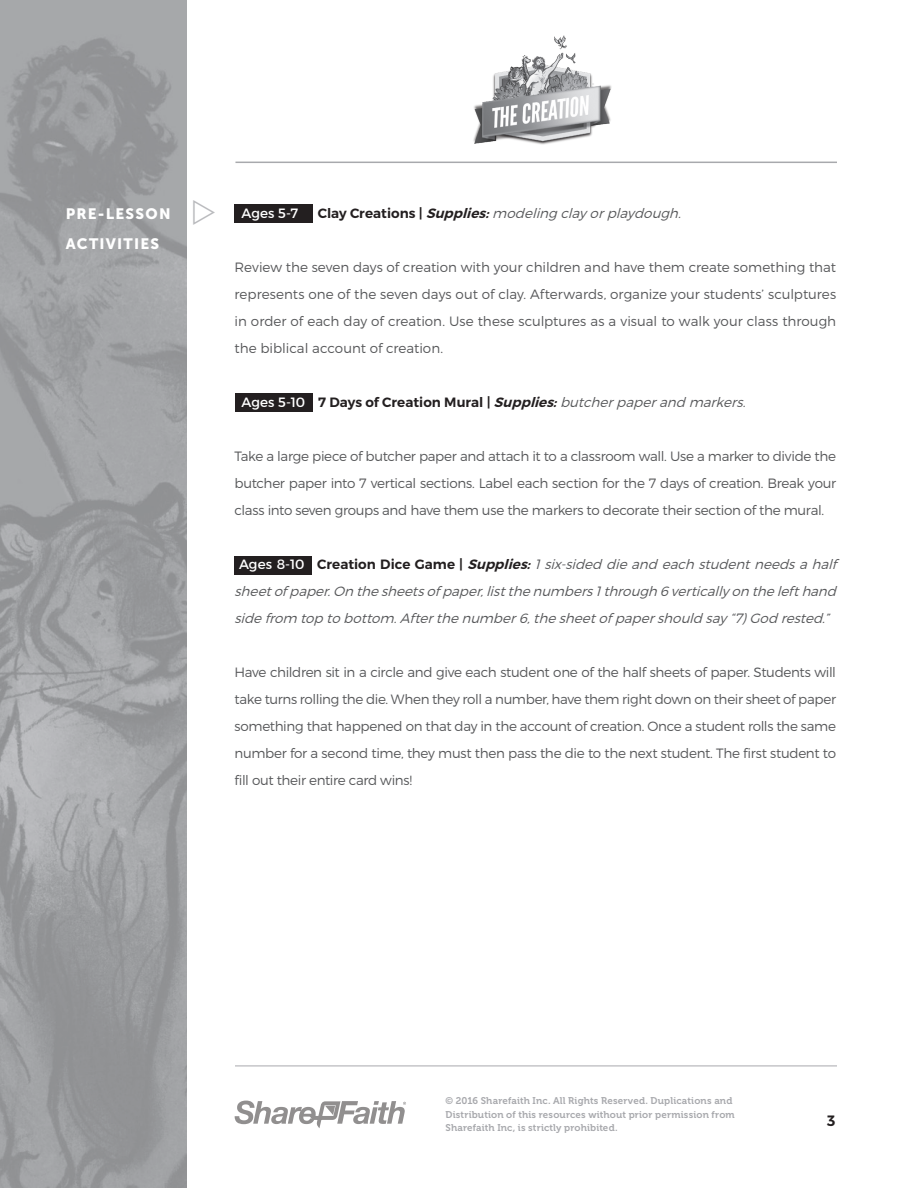
<style>
.page{position:relative;width:918px;height:1188px;background:#fff}
.page>*{position:absolute;margin:0;border:0;box-sizing:border-box;transform-origin:0 0}
.Heading{font:15px "Museo Sans 900";letter-spacing:.08em;color:#fff}
.t1{font:600 15px "Montserrat";color:#231f20}
.body_paragraph{font:300 13.5px/27px "Montserrat";letter-spacing:-.015em;color:#57585a;text-align:justify}
.body_paragraph-2{font:italic 300 13.5px/27px "Montserrat";letter-spacing:.02em;color:#57585a;text-align:center}
.body_paragraph-3{font:13.5px "Montserrat";color:#fff}
.t2{font:9.75px/13.5px "Museo 700";letter-spacing:.015em;color:#a8a9ad}
.s1{font-weight:600;font-style:normal;color:#231f20}
.s2{font-weight:600;color:#231f20}
.s3{font-weight:400;font-style:normal;color:#fff}
</style>
<div class="page">
<img style="left:0;top:0;width:187px;height:1188px">
<hr style="left:235px;top:1066px;width:602px;height:1px;background:#a8a9ad">
<svg style="left:235px;top:1101px;width:171px;height:27px"></svg>
<img style="left:473px;top:35px;width:139px;height:110px">
<hr style="left:235px;top:162px;width:602px;height:1px;background:#a8a9ad">
<div style="left:235px;top:556px;width:77px;height:18px;background:#231f20"></div>
<div style="left:235px;top:393px;width:78px;height:19px;background:#231f20"></div>
<div style="left:235px;top:204px;width:78px;height:19px;background:#231f20"></div>
<p class="Heading" style="left:66px;top:205px;width:106px">PRE-LESSON</p>
<p class="Heading" style="left:66px;top:235px;width:95px">ACTIVITIES</p>
<p class="body_paragraph-3" style="left:242px;top:205px;width:58px">Ages 5-7</p>
<p class="body_paragraph-2" style="left:318px;top:199px;width:369px"><span class="s1">C l a y C r e a t i o n s |</span> <span class="s2">Supplies:</span>modeling clay orplaydough.</p>
<p class="body_paragraph" style="left:235px;top:253px;width:603px">Review the seven days of creation with your children and have them create something that represents one of the seven days out of clay. Afterwards, organize your students’ sculptures in order of each day of creation. Use these sculptures as a visual to walk your class through the biblical account of creation.</p>
<p class="body_paragraph-2" style="left:242px;top:388px;width:510px"><span class="s3">A g e s 5 - 1 0</span> <span class="s1">7 D a ys o f C r e a t i o n M u r a l |</span> <span class="s2">Supplies:</span>butcherpaperand markers.</p>
<p class="body_paragraph" style="left:235px;top:442px;width:603px">Take a large piece of butcher paper and attach it to a classroom wall. Use a marker to divide the butcher paper into 7 vertical sections. Label each section for the 7 days of creation. Break your class into seven groups and have them use the markers to decorate their section of the mural.</p>
<p class="body_paragraph-2" style="left:235px;top:550px;width:607px"><span class="s3">A g e s 8 - 1 0</span> <span class="s1">C r e a t i o n D i c e G a m e |</span> <span class="s2">Supplies:</span>1six-sided dieand each studentneedsahalf sheetof paper.On thesheetsof paper,listthenumbers1through 6vertically on thelefthand sidefrom top to bottom.Afterthenumber6,thesheetof papershould say “7)God rested.”</p>
<p class="body_paragraph" style="left:235px;top:658px;width:603px">Have children sit in a circle and give each student one of the half sheets of paper. Students will take turns rolling the die. When they roll a number, have them right down on their sheet of paper something that happened on that day in the account of creation. Once a student rolls the same number for a second time, they must then pass the die to the next student. The first student to fill out their entire card wins!</p>
<p class="t2" style="left:446px;top:1094px;width:291px">© 2016 Sharefaith Inc. All Rights Reserved. Duplications and<br>Distribution of this resources without prior permission from<br>Sharefaith Inc, is strictly prohibited.</p>
<p class="t1" style="left:827px;top:1112px;width:10px">3</p>
</div>
